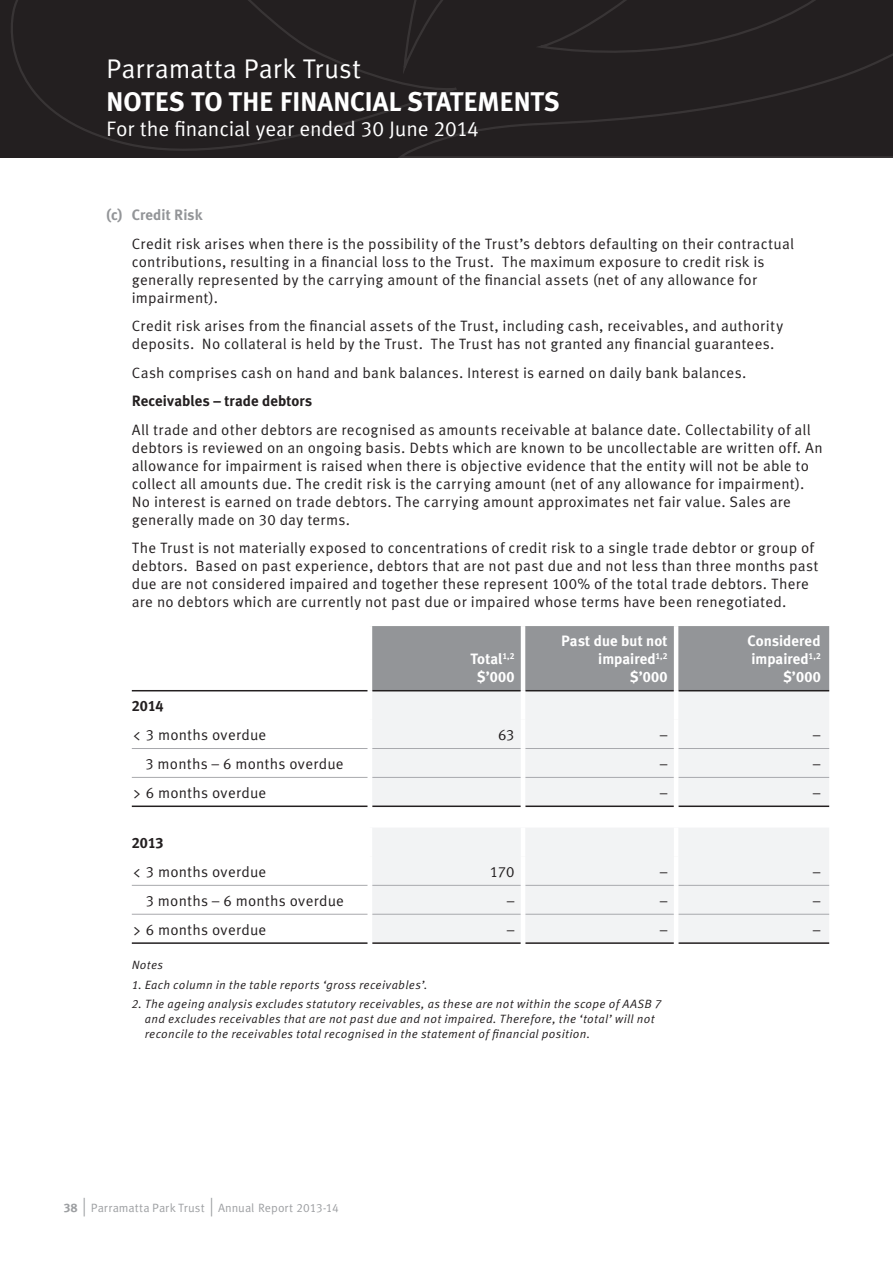
<style>
.page{position:relative;width:893px;height:1263px;background:#fff}
.page>*{position:absolute;margin:0;border:0;box-sizing:border-box;transform-origin:0 0}
.financial_banner_hea{font:700 27px "Meta Korrespondenz";letter-spacing:-.015em;color:#fff}
.financial_banner_hea-2{font:27px "Meta Korrespondenz";color:#fff}
.financial_banner_hea-3{font:21px "Meta Korrespondenz";letter-spacing:-.015em;color:#fff}
.Financials___indent{font:15px/18px "Meta Korrespondenz";letter-spacing:.01em;color:#231f20}
.Financials{font:15px "Meta Korrespondenz";letter-spacing:.01em;color:#231f20}
.Financials-2{font:700 15px/18px "Meta Korrespondenz";letter-spacing:.005em;color:#fff;text-align:right}
.Financials___indent-2{font:700 15px "Meta Korrespondenz";letter-spacing:.005em;color:#231f20}
.Financials_bold_grey{font:700 15px "Meta Korrespondenz";letter-spacing:.005em;color:#939598}
.Financials-3{font:700 15px "Meta Korrespondenz";letter-spacing:-.01em;color:#231f20}
.Financials_footnote{font:italic 12px/15px "Meta Korrespondenz";letter-spacing:.02em;color:#231f20}
.t1{font:12px "Meta Korrespondenz";letter-spacing:-.005em;color:#9d9fa2}
.s1{font-weight:700;font-size:12.3px}
.s2{font-weight:700;font-size:24px}
</style>
<div class="page">
<div style="left:0;top:0;width:893px;height:157px;background:#231f20"></div>
<svg style="left:395px;top:0;width:498px;height:158px"></svg>
<svg style="left:11px;top:0;width:447px;height:152px"></svg>
<div style="left:372px;top:626px;width:457px;height:64px;background:#939598"></div>
<svg style="left:372px;top:691px;width:457px;height:251px;fill:#f2f3f4"></svg>
<hr style="left:132px;top:748px;width:236px;height:1px;background:#a8a9ad">
<hr style="left:372px;top:748px;width:149px;height:1px;background:#a8a9ad">
<hr style="left:525px;top:748px;width:149px;height:1px;background:#a8a9ad">
<hr style="left:678px;top:748px;width:151px;height:1px;background:#a8a9ad">
<hr style="left:132px;top:777px;width:236px;height:1px;background:#a8a9ad">
<hr style="left:372px;top:777px;width:149px;height:1px;background:#a8a9ad">
<hr style="left:525px;top:777px;width:149px;height:1px;background:#a8a9ad">
<hr style="left:678px;top:777px;width:151px;height:1px;background:#a8a9ad">
<hr style="left:132px;top:885px;width:236px;height:1px;background:#a8a9ad">
<hr style="left:372px;top:885px;width:149px;height:1px;background:#a8a9ad">
<hr style="left:525px;top:885px;width:149px;height:1px;background:#a8a9ad">
<hr style="left:678px;top:885px;width:151px;height:1px;background:#a8a9ad">
<hr style="left:132px;top:914px;width:236px;height:1px;background:#a8a9ad">
<hr style="left:372px;top:914px;width:149px;height:1px;background:#a8a9ad">
<hr style="left:525px;top:914px;width:149px;height:1px;background:#a8a9ad">
<hr style="left:678px;top:914px;width:151px;height:1px;background:#a8a9ad">
<hr style="left:132px;top:690px;width:236px;height:1px;background:#231f20">
<hr style="left:372px;top:690px;width:149px;height:1px;background:#231f20">
<hr style="left:525px;top:690px;width:149px;height:1px;background:#231f20">
<hr style="left:678px;top:690px;width:151px;height:1px;background:#231f20">
<hr style="left:132px;top:805px;width:236px;height:2px;background:#231f20">
<hr style="left:372px;top:805px;width:149px;height:2px;background:#231f20">
<hr style="left:525px;top:805px;width:149px;height:2px;background:#231f20">
<hr style="left:678px;top:805px;width:151px;height:2px;background:#231f20">
<hr style="left:132px;top:942px;width:236px;height:2px;background:#231f20">
<hr style="left:372px;top:942px;width:149px;height:2px;background:#231f20">
<hr style="left:525px;top:942px;width:149px;height:2px;background:#231f20">
<hr style="left:678px;top:942px;width:151px;height:2px;background:#231f20">
<hr style="left:521px;top:626px;width:4px;height:65px;background:#fff">
<hr style="left:674px;top:626px;width:4px;height:65px;background:#fff">
<hr style="left:521px;top:691px;width:4px;height:29px;background:#fff">
<hr style="left:674px;top:691px;width:4px;height:29px;background:#fff">
<hr style="left:521px;top:720px;width:4px;height:28px;background:#fff">
<hr style="left:674px;top:720px;width:4px;height:28px;background:#fff">
<hr style="left:521px;top:748px;width:4px;height:29px;background:#fff">
<hr style="left:674px;top:748px;width:4px;height:29px;background:#fff">
<hr style="left:521px;top:777px;width:4px;height:30px;background:#fff">
<hr style="left:674px;top:777px;width:4px;height:30px;background:#fff">
<hr style="left:521px;top:827px;width:4px;height:29px;background:#fff">
<hr style="left:674px;top:827px;width:4px;height:29px;background:#fff">
<hr style="left:521px;top:856px;width:4px;height:29px;background:#fff">
<hr style="left:674px;top:856px;width:4px;height:29px;background:#fff">
<hr style="left:521px;top:885px;width:4px;height:29px;background:#fff">
<hr style="left:674px;top:885px;width:4px;height:29px;background:#fff">
<hr style="left:521px;top:914px;width:4px;height:30px;background:#fff">
<hr style="left:674px;top:914px;width:4px;height:30px;background:#fff">
<p class="financial_banner_hea-2" style="left:106px;top:53px;width:256px">Parramatta Park Trust</p>
<p class="financial_banner_hea" style="left:106px;top:86px;width:455px">NOTES TO THE FINANCIAL STATEMENTS</p>
<p class="financial_banner_hea-3" style="left:106px;top:117px;width:374px">For the financial year ended 30 June 2014</p>
<p class="Financials_bold_grey" style="left:106px;top:206px;width:98px">(c) Credit Risk</p>
<p class="Financials___indent" style="left:132px;top:234px;width:664px">Credit risk arises when there is the possibility of the Trust’s debtors defaulting on their contractual contributions, resulting in a financial loss to the Trust. The maximum exposure to credit risk is generally represented by the carrying amount of the financial assets (net of any allowance for impairment).</p>
<p class="Financials___indent" style="left:132px;top:317px;width:653px">Credit risk arises from the financial assets of the Trust, including cash, receivables, and authority deposits. No collateral is held by the Trust. The Trust has not granted any financial guarantees.</p>
<p class="Financials___indent" style="left:132px;top:363px;width:616px">Cash comprises cash on hand and bank balances. Interest is earned on daily bank balances.</p>
<p class="Financials___indent-2" style="left:132px;top:392px;width:182px">Receivables – trade debtors</p>
<p class="Financials___indent" style="left:132px;top:420px;width:692px">All trade and other debtors are recognised as amounts receivable at balance date. Collectability of all debtors is reviewed on an ongoing basis. Debts which are known to be uncollectable are written off. An allowance for impairment is raised when there is objective evidence that the entity will not be able to collect all amounts due. The credit risk is the carrying amount (net of any allowance for impairment).<br>No interest is earned on trade debtors. The carrying amount approximates net fair value. Sales are generally made on 30 day terms.</p>
<p class="Financials___indent" style="left:132px;top:539px;width:688px">The Trust is not materially exposed to concentrations of credit risk to a single trade debtor or group of debtors. Based on past experience, debtors that are not past due and not less than three months past due are not considered impaired and together these represent 100% of the total trade debtors. There are no debtors which are currently not past due or impaired whose terms have been renegotiated.</p>
<p class="Financials-2" style="left:470px;top:650px;width:46px;text-align:center">Total<sup>1,2 </sup>$’000</p>
<p class="Financials-2" style="left:561px;top:632px;width:108px">Past due but not impaired<sup>1,2 </sup>$’000</p>
<p class="Financials-2" style="left:748px;top:632px;width:75px">Considered impaired<sup>1,2 </sup>$’000</p>
<p class="Financials-3" style="left:132px;top:697px;width:33px">2014</p>
<p class="Financials" style="left:132px;top:726px;width:136px">&lt; 3 months overdue</p>
<p class="Financials" style="left:498px;top:726px;width:18px">63</p>
<p class="Financials" style="left:660px;top:726px;width:9px">–</p>
<p class="Financials" style="left:813px;top:726px;width:9px">–</p>
<p class="Financials" style="left:145px;top:755px;width:200px">3 months – 6 months overdue</p>
<p class="Financials" style="left:660px;top:755px;width:9px">–</p>
<p class="Financials" style="left:813px;top:755px;width:9px">–</p>
<p class="Financials" style="left:132px;top:784px;width:136px">&gt; 6 months overdue</p>
<p class="Financials" style="left:660px;top:784px;width:9px">–</p>
<p class="Financials" style="left:813px;top:784px;width:9px">–</p>
<p class="Financials-3" style="left:132px;top:834px;width:33px">2013</p>
<p class="Financials" style="left:132px;top:863px;width:136px">&lt; 3 months overdue</p>
<p class="Financials" style="left:490px;top:863px;width:26px">170</p>
<p class="Financials" style="left:660px;top:863px;width:9px">–</p>
<p class="Financials" style="left:813px;top:863px;width:9px">–</p>
<p class="Financials" style="left:146px;top:892px;width:200px">3 months – 6 months overdue</p>
<p class="Financials" style="left:507px;top:892px;width:9px">–</p>
<p class="Financials" style="left:660px;top:892px;width:9px">–</p>
<p class="Financials" style="left:813px;top:892px;width:9px">–</p>
<p class="Financials" style="left:132px;top:921px;width:136px">&gt; 6 months overdue</p>
<p class="Financials" style="left:507px;top:921px;width:9px">–</p>
<p class="Financials" style="left:660px;top:921px;width:9px">–</p>
<p class="Financials" style="left:813px;top:921px;width:9px">–</p>
<p class="Financials_footnote" style="left:132px;top:957px;width:33px">Notes</p>
<p class="Financials_footnote" style="left:132px;top:977px;width:297px">1. Each column in the table reports ‘gross receivables’.</p>
<p class="Financials_footnote" style="left:145px;top:996px;width:518px;text-indent:-13px">2. The ageing analysis excludes statutory receivables, as these are not within the scope of AASB 7 and excludes receivables that are not past due and not impaired. Therefore, the ‘total’ will not reconcile to the receivables total recognised in the statement of financial position.</p>
<p class="t1" style="left:64px;top:1201px;width:277px"><span class="s1">38</span> <span class="s2">|</span> Parramatta Park Trust <span class="s2">|</span> Annual Report 2013-14</p>
</div>
